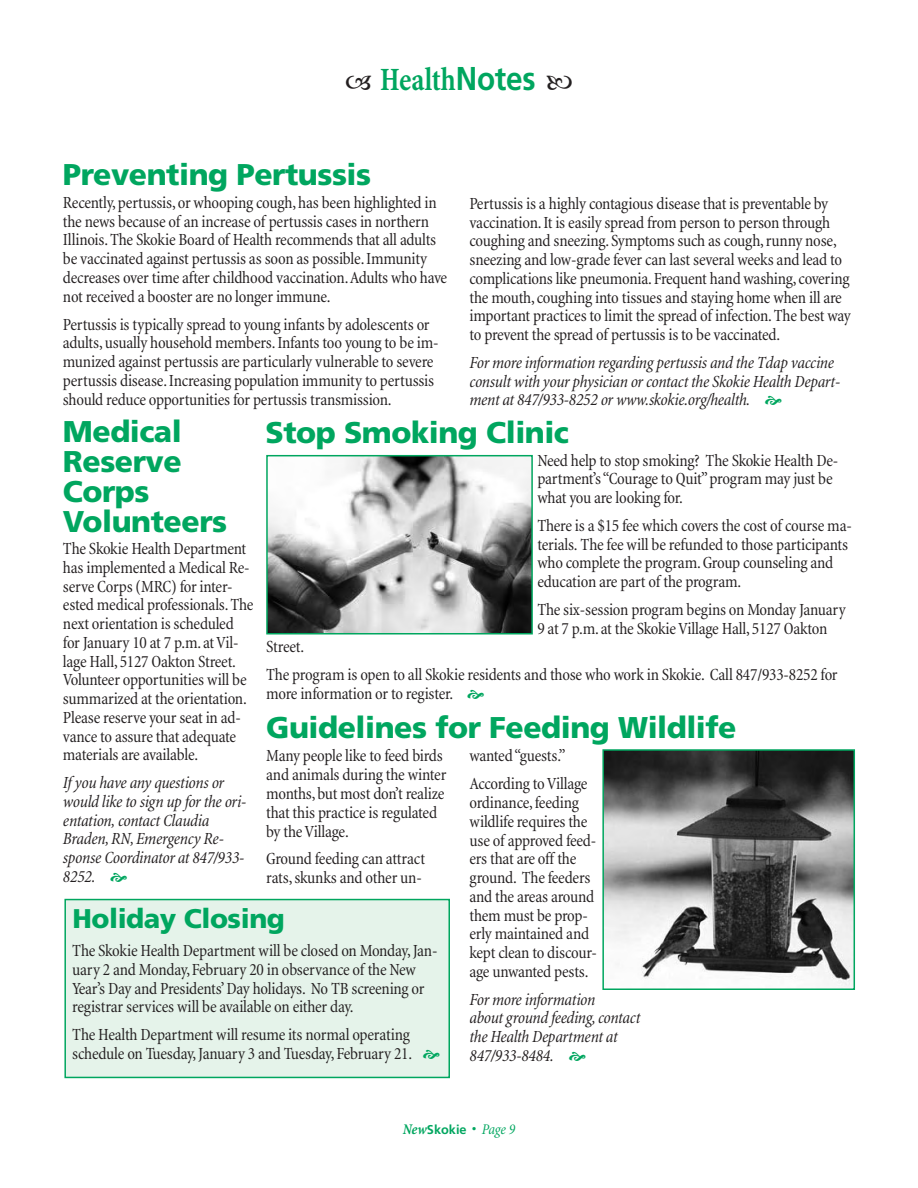
<style>
.page{position:relative;width:918px;height:1188px;background:#fff}
.page>*{position:absolute;margin:0;border:0;box-sizing:border-box;transform-origin:0 0}
.t1{font:700 condensed 33px "Minion";color:#00a65f;scale:.9 1}
.t2{font:900 30px/30px "Frutiger";letter-spacing:-.015em;color:#00a65f}
.t3{font:900 27px "Frutiger";letter-spacing:-.015em;color:#00a65f}
.t4{font:condensed 17.25px/18.8px "Minion";letter-spacing:-.015em;color:#231f20}
.t5{font:italic condensed 17.25px/18.8px "Minion";letter-spacing:-.015em;color:#231f20}
.t6{font:700 12.75px "Frutiger";color:#00a65f}
.s1{font-family:"Frutiger";font-stretch:normal}
.s2{font-family:"Minion";font-style:italic;font-stretch:condensed;font-size:15px}
.s3{font-family:"Helvetica";font-weight:400;font-size:15px}
.s4{font-family:"Minion";font-weight:400;font-style:italic;font-stretch:condensed;font-size:15px}
</style>
<div class="page">
<div style="left:66px;top:900px;width:382px;height:177px;background:#e5f3ea"></div>
<div style="left:64px;top:899px;width:386px;height:179px;border:2px solid #00a65f"></div>
<img style="left:269px;top:458px;width:261px;height:173px">
<div style="left:266px;top:455px;width:267px;height:179px;border:2px solid #00a65f"></div>
<img style="left:605px;top:752px;width:247px;height:235px">
<div style="left:602px;top:749px;width:253px;height:241px;border:2px solid #00a65f"></div>
<h1 class="t1" style="left:380px;top:67px;width:174px">Health<span class="s1">Notes</span></h1>
<h2 class="t2" style="left:63px;top:161px;width:310px">Preventing Pertussis</h2>
<p class="t4" style="left:63px;top:195px;width:386px">Recently, pertussis, or whooping cough, has been highlighted in the news because of an increase of pertussis cases in northern Illinois. The Skokie Board of Health recommends that all adults be vaccinated against pertussis as soon as possible. Immunity decreases over time after childhood vaccination. Adults who have not received a booster are no longer immune.</p>
<p class="t4" style="left:63px;top:316px;width:377px">Pertussis is typically spread to young infants by adolescents or adults, usually household members. Infants too young to be im&shy;munized against pertussis are particularly vulnerable to severe pertussis disease. Increasing population immunity to pertussis should reduce opportunities for pertussis transmission.</p>
<p class="t4" style="left:470px;top:196px;width:383px">Pertussis is a highly contagious disease that is preventable by vaccination. It is easily spread from person to person through coughing and sneezing. Symptoms such as cough, runny nose, sneezing and low-grade fever can last several weeks and lead to complications like pneumonia. Frequent hand washing, covering the mouth, coughing into tissues and staying home when ill are important practices to limit the spread of infection. The best way to prevent the spread of pertussis is to be vaccinated.</p>
<p class="t5" style="left:470px;top:355px;width:372px">For more information regarding pertussis and the Tdap vaccine consult with your physician or contact the Skokie Health Depart&shy;ment at 847/933-8252 or www.skokie.org/health.</p>
<h2 class="t2" style="left:63px;top:419px;width:166px">Medical<br>Reserve<br>Corps<br>Volunteers</h2>
<h2 class="t2" style="left:266px;top:420px;width:305px">Stop Smoking Clinic</h2>
<p class="t4" style="left:537px;top:452px;width:302px">Need help to stop smoking? The Skokie Health De&shy;partment’s “Courage to Quit” program may just be what you are looking for.</p>
<p class="t4" style="left:537px;top:517px;width:316px">There is a $15 fee which covers the cost of course ma&shy;terials. The fee will be refunded to those participants who complete the program. Group counseling and education are part of the program.</p>
<p class="t4" style="left:537px;top:601px;width:310px">The six-session program begins on Monday January<br>9 at 7 p.m. at the Skokie Village Hall, 5127 Oakton</p>
<p class="t4" style="left:266px;top:634px;width:573px;line-height:27.8px">Street.<br>The program is open to all Skokie residents and those who work in Skokie. Call 847/933-8252 for</p>
<p class="t4" style="left:266px;top:685px;width:189px">more information or to register.</p>
<p class="t4" style="left:63px;top:541px;width:192px">The Skokie Health Department has implemented a Medical Re&shy;serve Corps (MRC) for inter&shy;ested medical professionals. The next orientation is scheduled for January 10 at 7 p.m. at Vil&shy;lage Hall, 5127 Oakton Street.<br>Volunteer opportunities will be summarized at the orientation.<br>Please reserve your seat in ad&shy;vance to assure that adequate materials are available.</p>
<p class="t5" style="left:63px;top:775px;width:185px">If you have any questions or would like to sign up for the ori&shy;entation, contact Claudia<br>Braden, RN, Emergency Re&shy;sponse Coordinator at 847/933-<br>8252.</p>
<h2 class="t2" style="left:266px;top:715px;width:472px">Guidelines for Feeding Wildlife</h2>
<p class="t4" style="left:470px;top:744px;width:120px;line-height:27.8px">wanted “guests.”<br>According to Village</p>
<p class="t4" style="left:470px;top:795px;width:129px">ordinance, feeding wildlife requires the use of approved feed&shy;ers that are off the ground. The feeders and the areas around them must be prop&shy;erly maintained and kept clean to discour&shy;age unwanted pests.</p>
<p class="t5" style="left:470px;top:991px;width:172px">For more information<br>about ground feeding, contact the Health Department at<br>847/933-8484.</p>
<p class="t4" style="left:266px;top:748px;width:182px">Many people like to feed birds and animals during the winter months, but most don’t realize that this practice is regulated by the Village.</p>
<p class="t4" style="left:266px;top:851px;width:160px">Ground feeding can attract rats, skunks and other un-</p>
<h3 class="t3" style="left:72px;top:908px;width:214px">Holiday Closing</h3>
<p class="t4" style="left:72px;top:943px;width:367px">The Skokie Health Department will be closed on Monday, Jan&shy;uary 2 and Monday, February 20 in observance of the New Year’s Day and Presidents’ Day holidays. No TB screening or registrar services will be available on either day.</p>
<p class="t4" style="left:72px;top:1027px;width:341px">The Health Department will resume its normal operating schedule on Tuesday, January 3 and Tuesday, February 21.</p>
<p class="t6" style="left:403px;top:1124px;width:114px"><span class="s2">New</span>Skokie <span class="s3">•</span> <span class="s4">Page 9</span></p>
</div>
